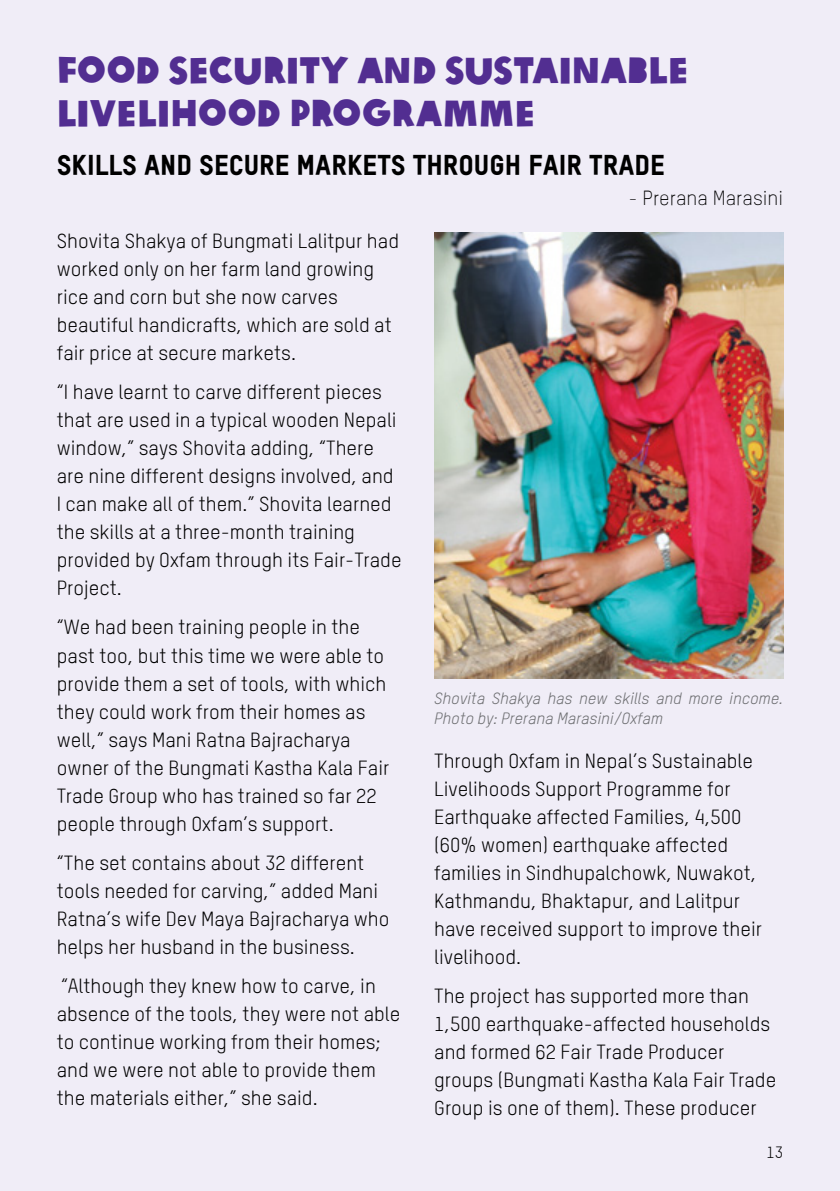
<style>
.page{position:relative;width:840px;height:1191px;background:#fff}
.page>*{position:absolute;margin:0;border:0;box-sizing:border-box;transform-origin:0 0}
.t1{font:36px/43.2px "Oxfam Global Headline";color:#522e91}
.t2{font:28px "Oxfam TSTARPRO Headline";color:#000}
.t3{font:20px/28px "Oxfam TSTARPRO";color:#000}
.t4{font:300 20px "Oxfam TSTARPRO";color:#000}
.t5{font:italic 16px/19.2px "Oxfam TSTARPRO";color:#6d6e71}
.t6{font:16px "Oxfam TSTARPRO";color:#000}
</style>
<div class="page">
<div style="left:0;top:0;width:839px;height:1191px;background:#f0edf7"></div>
<img style="left:434px;top:232px;width:348px;height:446px">
<h1 class="t1" style="left:57px;top:45px;width:633px">FOOD SECURITY AND SUSTAINABLE<br>LIVELIHOOD PROGRAMME</h1>
<h2 class="t2" style="left:57px;top:144px;width:609px">SKILLS AND SECURE MARKETS THROUGH FAIR TRADE</h2>
<p class="t4" style="left:628px;top:183px;width:156px">- Prerana Marasini</p>
<p class="t3" style="left:57px;top:225px;width:343px">Shovita Shakya of Bungmati Lalitpur had worked only on her farm land growing rice and corn but she now carves beautiful handicrafts, which are sold at fair price at secure markets.</p>
<p class="t3" style="left:57px;top:376px;width:346px">“I have learnt to carve different pieces that are used in a typical wooden Nepali window,” says Shovita adding, “There are nine different designs involved, and<br>I can make all of them.” Shovita learned the skills at a three-month training provided by Oxfam through its Fair-Trade Project.</p>
<p class="t3" style="left:57px;top:612px;width:334px">“We had been training people in the past too, but this time we were able to provide them a set of tools, with which they could work from their homes as well,” says Mani Ratna Bajracharya owner of the Bungmati Kastha Kala Fair Trade Group who has trained so far 22 people through Oxfam’s support.</p>
<p class="t3" style="left:57px;top:847px;width:334px">“The set contains about 32 different tools needed for carving,” added Mani Ratna’s wife Dev Maya Bajracharya who helps her husband in the business.</p>
<p class="t3" style="left:57px;top:970px;width:345px">“Although they knew how to carve, in absence of the tools, they were not able to continue working from their homes; and we were not able to provide them the materials either,” she said.</p>
<p class="t5" style="left:434px;top:687px;width:350px">Shovita Shakya has new skills and more income.<br>Photo by: Prerana Marasini/Oxfam</p>
<p class="t3" style="left:434px;top:745px;width:329px">Through Oxfam in Nepal’s Sustainable Livelihoods Support Programme for Earthquake affected Families, 4,500 (60% women) earthquake affected families in Sindhupalchowk, Nuwakot, Kathmandu, Bhaktapur, and Lalitpur have received support to improve their livelihood.</p>
<p class="t3" style="left:434px;top:980px;width:343px">The project has supported more than 1,500 earthquake-affected households and formed 62 Fair Trade Producer groups (Bungmati Kastha Kala Fair Trade Group is one of them). These producer</p>
<p class="t6" style="left:766px;top:1140px;width:18px">13</p>
</div>
